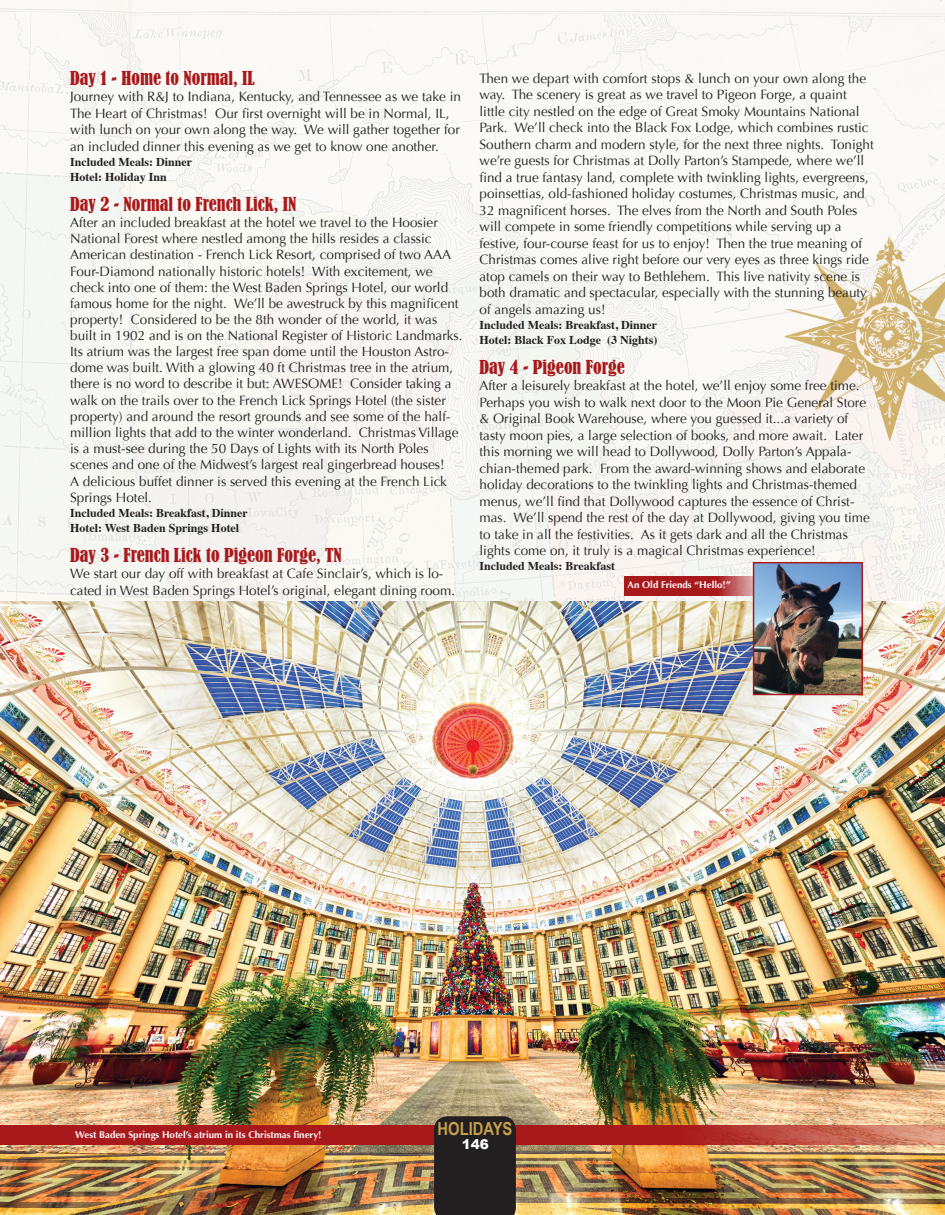
<style>
.page{position:relative;width:945px;height:1215px;background:#fff}
.page>*{position:absolute;margin:0;border:0;box-sizing:border-box;transform-origin:0 0}
.t1{font:condensed 18px "Bernard";color:#a8191c}
.t2{font:700 18px "Arial Narrow";color:#c6a04a}
.t3{font:13.5px/16.5px "Optima";color:#231f20}
.t4{font:900 13.5px "Arial";color:#fff}
.t5{font:700 12px "Times";color:#231f20}
.t6{font:700 9.75px "Optima";color:#fff}
</style>
<div class="page">
<img style="left:0;top:0;width:945px;height:602px">
<img style="left:0;top:602px;width:945px;height:613px">
<svg style="left:0;top:1126px;width:945px;height:19px;background:#af2c2a"></svg>
<img style="left:766px;top:228px;width:179px;height:232px">
<div style="left:434px;top:1116px;width:82px;height:99px;background:#231f20"></div>
<img style="left:756px;top:565px;width:104px;height:127px">
<div style="left:753px;top:562px;width:110px;height:133px;border:2px solid #a8191c"></div>
<svg style="left:624px;top:576px;width:130px;height:19px;background:#ae2d2f"></svg>
<p class="t1" style="left:70px;top:67px;width:186px">Day 1 - Home to Normal, IL</p>
<p class="t3" style="left:70px;top:89px;width:392px">Journey with R&amp;J to Indiana, Kentucky, and Tennessee as we take in The Heart of Christmas! Our first overnight will be in Normal, IL, with lunch on your own along the way. We will gather together for an included dinner this evening as we get to know one another.</p>
<p class="t5" style="left:70px;top:150px;width:124px">Included Meals: Dinner</p>
<p class="t5" style="left:70px;top:165px;width:98px">Hotel: Holiday Inn</p>
<p class="t1" style="left:70px;top:193px;width:228px">Day 2 - Normal to French Lick, IN</p>
<p class="t3" style="left:70px;top:215px;width:394px">After an included breakfast at the hotel we travel to the Hoosier National Forest where nestled among the hills resides a classic American destination - French Lick Resort, comprised of two AAA Four-Diamond nationally historic hotels! With excitement, we check into one of them: the West Baden Springs Hotel, our world famous home for the night. We’ll be awestruck by this magnificent property! Considered to be the 8th wonder of the world, it was built in 1902 and is on the National Register of Historic Landmarks.<br>Its atrium was the largest free span dome until the Houston Astro&shy;dome was built. With a glowing 40 ft Christmas tree in the atrium, there is no word to describe it but: AWESOME! Consider taking a walk on the trails over to the French Lick Springs Hotel (the sister property) and around the resort grounds and see some of the half&shy;million lights that add to the winter wonderland. Christmas Village is a must-see during the 50 Days of Lights with its North Poles scenes and one of the Midwest’s largest real gingerbread houses!<br>A delicious buffet dinner is served this evening at the French Lick Springs Hotel.</p>
<p class="t5" style="left:70px;top:501px;width:179px">Included Meals: Breakfast, Dinner</p>
<p class="t5" style="left:70px;top:516px;width:171px">Hotel: West Baden Springs Hotel</p>
<p class="t1" style="left:70px;top:544px;width:273px">Day 3 - French Lick to Pigeon Forge, TN</p>
<p class="t3" style="left:70px;top:566px;width:386px">We start our day off with breakfast at Cafe Sinclair’s, which is lo&shy;cated in West Baden Springs Hotel’s original, elegant dining room.</p>
<p class="t3" style="left:480px;top:70px;width:396px">Then we depart with comfort stops &amp; lunch on your own along the way. The scenery is great as we travel to Pigeon Forge, a quaint little city nestled on the edge of Great Smoky Mountains National Park. We’ll check into the Black Fox Lodge, which combines rustic Southern charm and modern style, for the next three nights. Tonight we’re guests for Christmas at Dolly Parton’s Stampede, where we’ll find a true fantasy land, complete with twinkling lights, evergreens, poinsettias, old-fashioned holiday costumes, Christmas music, and 32 magnificent horses. The elves from the North and South Poles will compete in some friendly competitions while serving up a festive, four-course feast for us to enjoy! Then the true meaning of Christmas comes alive right before our very eyes as three kings ride atop camels on their way to Bethlehem. This live nativity scene is both dramatic and spectacular, especially with the stunning beauty of angels amazing us!</p>
<p class="t5" style="left:480px;top:313px;width:179px">Included Meals: Breakfast, Dinner</p>
<p class="t5" style="left:480px;top:328px;width:179px">Hotel: Black Fox Lodge (3 Nights)</p>
<p class="t1" style="left:480px;top:356px;width:147px">Day 4 - Pigeon Forge</p>
<p class="t3" style="left:480px;top:377px;width:392px">After a leisurely breakfast at the hotel, we’ll enjoy some free time.<br>Perhaps you wish to walk next door to the Moon Pie General Store &amp; Original Book Warehouse, where you guessed it...a variety of tasty moon pies, a large selection of books, and more await. Later this morning we will head to Dollywood, Dolly Parton’s Appala&shy;chian-themed park. From the award-winning shows and elaborate holiday decorations to the twinkling lights and Christmas-themed menus, we’ll find that Dollywood captures the essence of Christ&shy;mas. We’ll spend the rest of the day at Dollywood, giving you time to take in all the festivities. As it gets dark and all the Christmas lights come on, it truly is a magical Christmas experience!</p>
<p class="t5" style="left:480px;top:555px;width:137px">Included Meals: Breakfast</p>
<p class="t6" style="left:628px;top:579px;width:105px">An Old Friends “Hello!”</p>
<p class="t6" style="left:75px;top:1129px;width:248px">West Baden Springs Hotel’s atrium in its Christmas finery!</p>
<p class="t2" style="left:438px;top:1115px;width:76px">HOLIDAYS</p>
<p class="t4" style="left:462px;top:1134px;width:29px">146</p>
</div>
